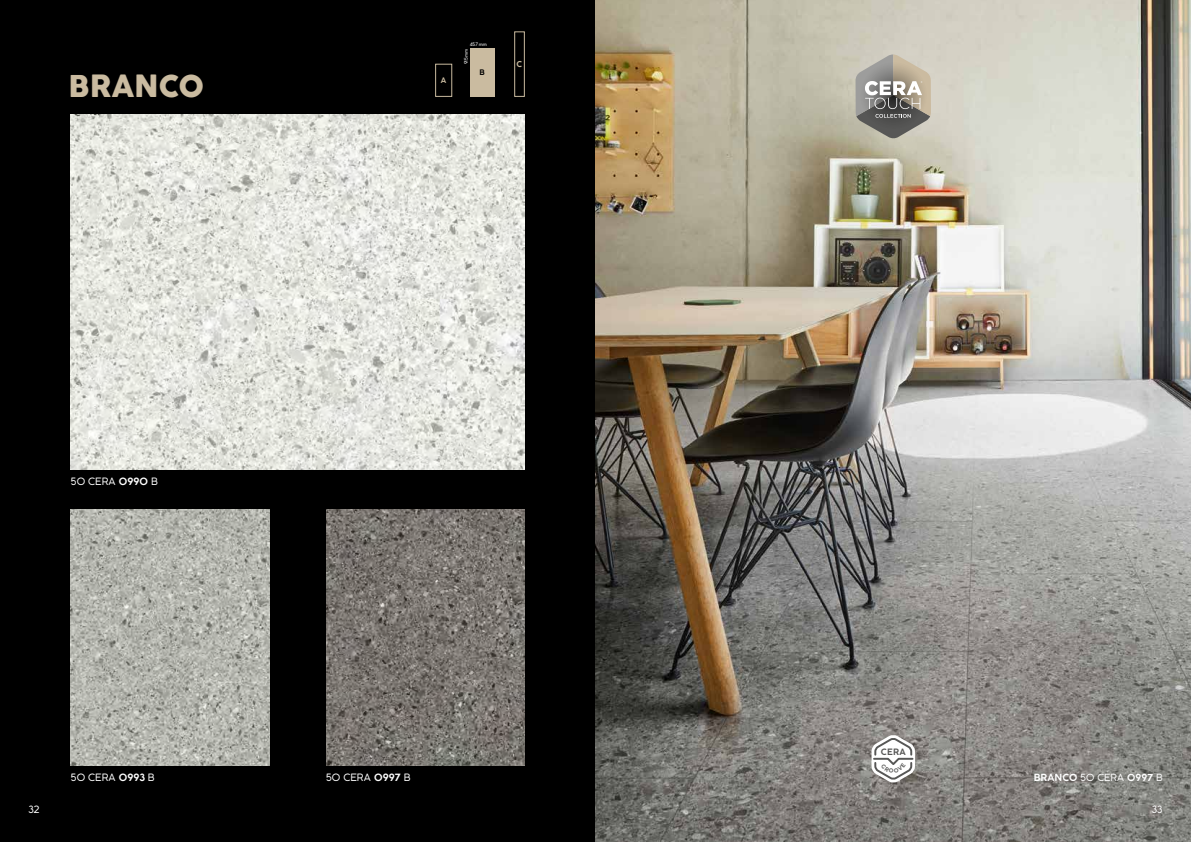
<style>
.page{position:relative;width:1191px;height:842px;background:#000}
.page>*{position:absolute;margin:0;border:0;box-sizing:border-box;transform-origin:0 0}
.t1{font:800 30px "Coco Gothic";letter-spacing:-.01em;color:#cabba0}
.t2{font:10px "Coco Gothic";color:#fff}
.t3{font:700 9.7px "Coco Gothic";letter-spacing:.015em;color:#fff}
.t4{font:700 8.7px "Coco Gothic";color:#575756}
.t5{font:700 8.1px "Coco Gothic";color:#cabba0}
.t6{font:700 7.5px "Coco Gothic";color:#000}
.t7{font:700 7.5px "Coco Gothic";color:#cabba0}
.t8{font:4.8px "Coco Gothic";color:#fff}
.s1{font-weight:700}
.s2{font-weight:400}
</style>
<div class="page">
<img style="left:595px;top:0;width:596px;height:842px">
<div style="left:827px;top:28px;width:132px;height:137px;background:#fff;opacity:.1"></div>
<svg style="left:855px;top:54px;width:76px;height:85px;background:#a09c93"></svg>
<div style="left:469px;top:48px;width:25px;height:48px;background:#cabba0"></div>
<div style="left:435px;top:64px;width:17px;height:33px;border:1px solid #cabba0"></div>
<div style="left:514px;top:32px;width:10px;height:65px;border:1px solid #cabba0"></div>
<img style="left:326px;top:509px;width:198px;height:256px">
<img style="left:71px;top:509px;width:198px;height:256px">
<img style="left:71px;top:115px;width:453px;height:354px">
<svg style="left:871px;top:735px;width:44px;height:47px;background:#cbcac9"></svg>
<h1 class="t1" style="left:68px;top:63px;width:137px">BRANCO</h1>
<p class="t7" style="left:441px;top:74px;width:7px">A</p>
<p class="t8" style="left:469px;top:41px;width:19px">457mm</p>
<p class="t8" style="left:462px;top:64px;width:18px;rotate:-90deg">915mm</p>
<p class="t6" style="left:479px;top:66px;width:7px">B</p>
<p class="t5" style="left:516px;top:58px;width:7px">C</p>
<p class="t2" style="left:71px;top:474px;width:89px">50 CERA <span class="s1">0990</span> B</p>
<p class="t2" style="left:71px;top:770px;width:85px">50 CERA <span class="s1">0993</span> B</p>
<p class="t2" style="left:326px;top:770px;width:86px">50 CERA <span class="s1">0997</span> B</p>
<p class="t4" style="left:880px;top:745px;width:26px">CERA</p>
<p class="t3" style="left:1033px;top:770px;width:130px">BRANCO <span class="s2">50 CERA</span> 0997 <span class="s2">B</span></p>
<p class="t2" style="left:28px;top:802px;width:13px">32</p>
<p class="t2" style="left:1151px;top:802px;width:12px">33</p>
</div>
